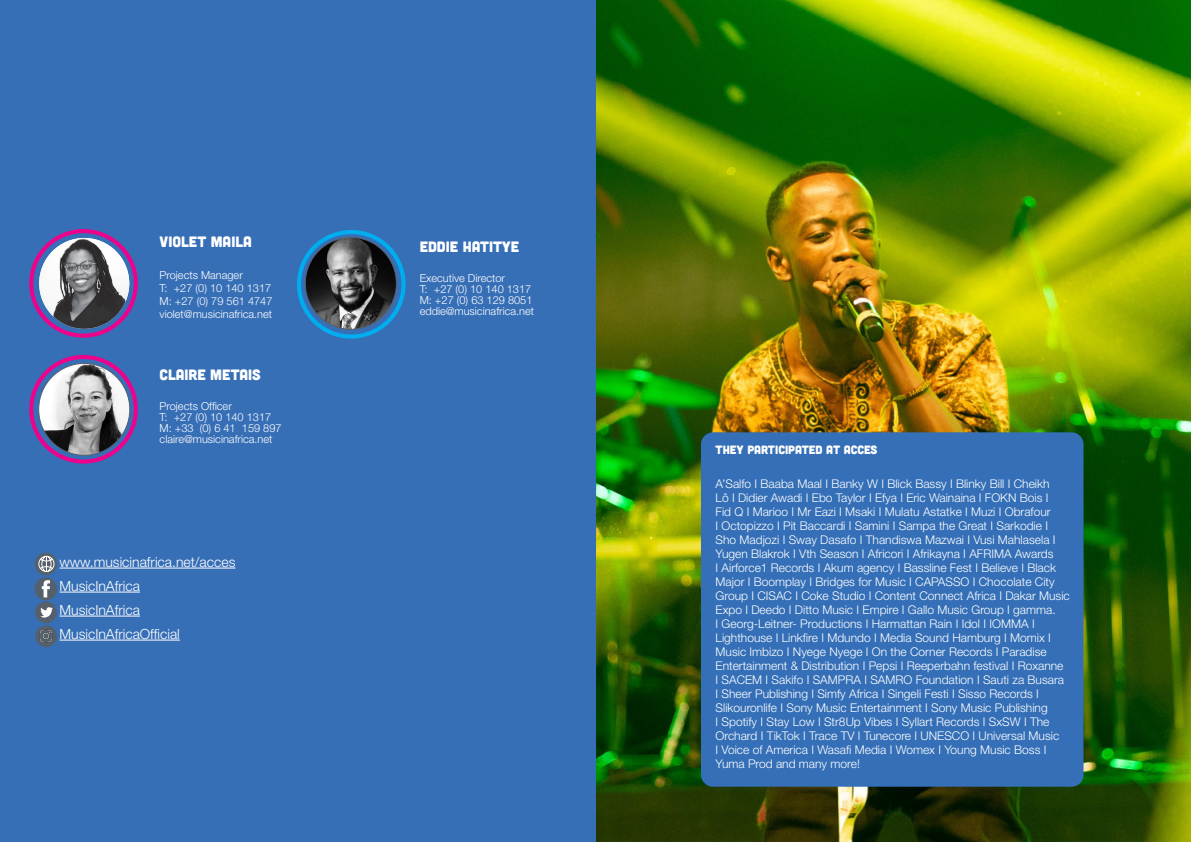
<style>
.page{position:relative;width:1191px;height:842px;background:#fff}
.page>*{position:absolute;margin:0;border:0;box-sizing:border-box;transform-origin:0 0}
.MIA_REPORT___Body{font:15px "Cubano";color:#fff}
.MIA_REPORT___Body-2{font:300 14px "Helvetica Neue";color:#fff}
.Slide_Header{font:300 12px/14px "Helvetica Neue";color:#fff}
.Slide_Header-2{font:12px "Cubano";color:#fff}
.MIA_REPORT___Body-3{font:300 11px "Helvetica Neue";color:#fff}
</style>
<div class="page">
<img style="left:595px;top:0;width:596px;height:842px">
<div style="left:701px;top:432px;width:382px;height:355px;background:#346fb7;border-radius:12px"></div>
<div style="left:0;top:0;width:595px;height:842px;background:#376fb7"></div>
<hr style="left:60px;top:568px;width:175px;height:1px;background:#fff">
<hr style="left:60px;top:592px;width:80px;height:1px;background:#fff">
<hr style="left:60px;top:616px;width:80px;height:1px;background:#fff">
<hr style="left:60px;top:640px;width:120px;height:1px;background:#fff">
<div style="left:35px;top:577px;width:22px;height:23px;background:#56606b;border-radius:50%"></div>
<svg style="left:42px;top:580px;width:8px;height:17px"></svg>
<div style="left:35px;top:553px;width:22px;height:22px;background:#56606b;border-radius:50%"></div>
<svg style="left:38px;top:555px;width:17px;height:18px"></svg>
<div style="left:35px;top:601px;width:22px;height:22px;background:#56606b;border-radius:50%"></div>
<svg style="left:40px;top:607px;width:13px;height:10px"></svg>
<div style="left:35px;top:625px;width:22px;height:22px;background:#56606b;border-radius:50%"></div>
<svg style="left:40px;top:630px;width:13px;height:13px"></svg>
<svg style="left:297px;top:230px;width:109px;height:109px"></svg>
<img style="left:305px;top:237px;width:91px;height:92px">
<svg style="left:29px;top:229px;width:109px;height:235px"></svg>
<p class="MIA_REPORT___Body" style="left:160px;top:232px;width:94px">VIOLET MAILA</p>
<p class="MIA_REPORT___Body-3" style="left:160px;top:268px;width:85px">Projects Manager</p>
<p class="MIA_REPORT___Body-3" style="left:160px;top:281px;width:113px">T: +27 (0) 10 140 1317</p>
<p class="MIA_REPORT___Body-3" style="left:160px;top:294px;width:114px">M: +27 (0) 79 561 4747</p>
<p class="MIA_REPORT___Body-3" style="left:160px;top:307px;width:114px">violet@musicinafrica.net</p>
<p class="MIA_REPORT___Body" style="left:160px;top:365px;width:103px">CLAIRE METAIS</p>
<p class="MIA_REPORT___Body-3" style="left:160px;top:399px;width:74px">Projects Officer</p>
<p class="MIA_REPORT___Body-3" style="left:160px;top:410px;width:113px">T: +27 (0) 10 140 1317</p>
<p class="MIA_REPORT___Body-3" style="left:160px;top:421px;width:123px">M: +33 (0) 6 41 159 897</p>
<p class="MIA_REPORT___Body-3" style="left:160px;top:432px;width:114px">claire@musicinafrica.net</p>
<p class="MIA_REPORT___Body-2" style="left:60px;top:553px;width:177px">www.musicinafrica.net/acces</p>
<p class="MIA_REPORT___Body-2" style="left:60px;top:577px;width:82px">MusicInAfrica</p>
<p class="MIA_REPORT___Body-2" style="left:60px;top:601px;width:82px">MusicInAfrica</p>
<p class="MIA_REPORT___Body-2" style="left:60px;top:625px;width:122px">MusicInAfricaOfficial</p>
<p class="MIA_REPORT___Body" style="left:420px;top:237px;width:101px">EDDIE HATITYE</p>
<p class="MIA_REPORT___Body-3" style="left:420px;top:271px;width:87px">Executive Director</p>
<p class="MIA_REPORT___Body-3" style="left:420px;top:282px;width:113px">T: +27 (0) 10 140 1317</p>
<p class="MIA_REPORT___Body-3" style="left:420px;top:293px;width:114px">M: +27 (0) 63 129 8051</p>
<p class="MIA_REPORT___Body-3" style="left:420px;top:304px;width:116px">eddie@musicinafrica.net</p>
<p class="Slide_Header-2" style="left:715px;top:442px;width:163px">THEY PARTICIPATED AT ACCES</p>
<p class="Slide_Header" style="left:715px;top:476px;width:356px">A’Salfo I Baaba Maal I Banky W I Blick Bassy I Blinky Bill I Cheikh<br>Lô I Didier Awadi I Ebo Taylor I Efya I Eric Wainaina I FOKN Bois I<br>Fid Q I Marioo I Mr Eazi I Msaki I Mulatu Astatke I Muzi I Obrafour<br>I Octopizzo I Pit Baccardi I Samini I Sampa the Great I Sarkodie I Sho Madjozi I Sway Dasafo I Thandiswa Mazwai I Vusi Mahlasela I Yugen Blakrok I Vth Season I Africori I Afrikayna I AFRIMA Awards<br>I Airforce1 Records I Akum agency I Bassline Fest I Believe I Black Major I Boomplay I Bridges for Music I CAPASSO I Chocolate City Group I CISAC I Coke Studio I Content Connect Africa I Dakar Music Expo I Deedo I Ditto Music I Empire I Gallo Music Group I gamma.<br>I Georg-Leitner- Productions I Harmattan Rain I Idol I IOMMA I Lighthouse I Linkfire I Mdundo I Media Sound Hamburg I Momix I Music Imbizo I Nyege Nyege I On the Corner Records I Paradise Entertainment &amp; Distribution I Pepsi I Reeperbahn festival I Roxanne<br>I SACEM I Sakifo I SAMPRA I SAMRO Foundation I Sauti za Busara<br>I Sheer Publishing I Simfy Africa I Singeli Festi I Sisso Records I Slikouronlife I Sony Music Entertainment I Sony Music Publishing<br>I Spotify I Stay Low I Str8Up Vibes I Syllart Records I SxSW I The Orchard I TikTok I Trace TV I Tunecore I UNESCO I Universal Music<br>I Voice of America I Wasafi Media I Womex I Young Music Boss I Yuma Prod and many more!</p>
</div>
